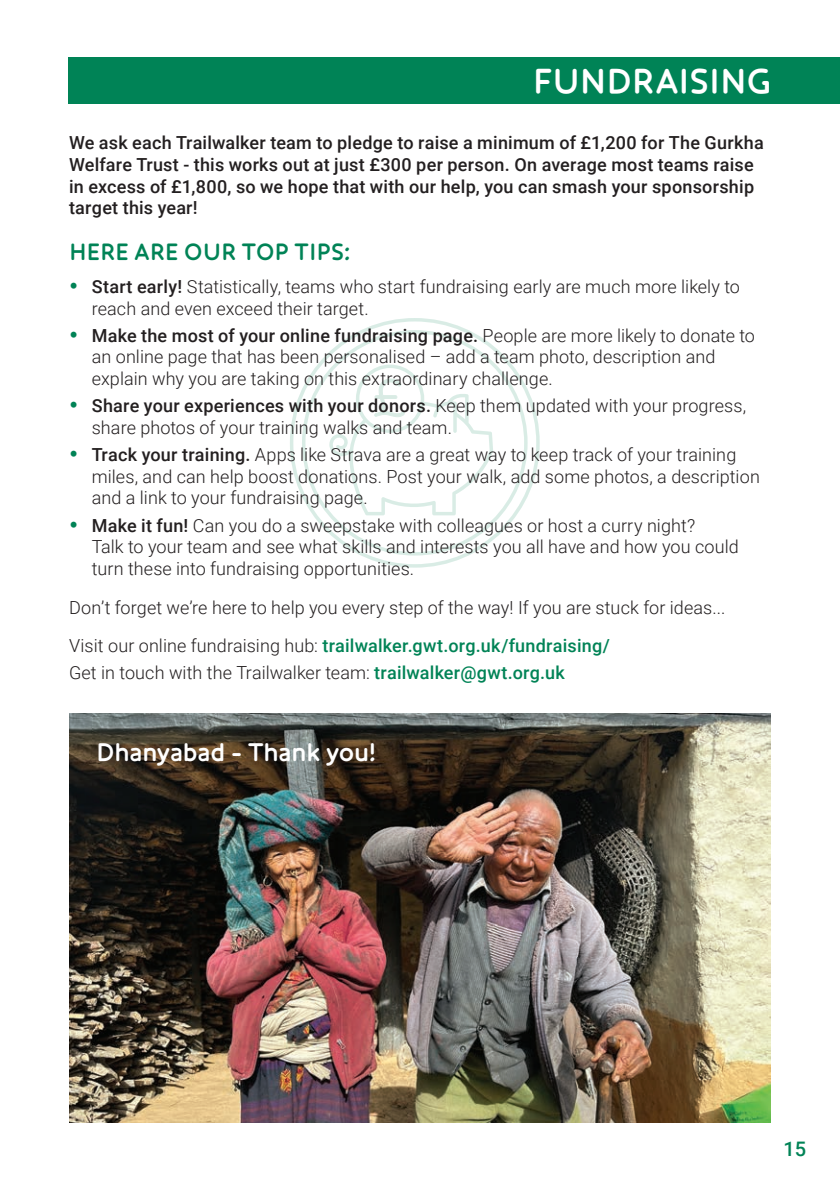
<style>
.page{position:relative;width:840px;height:1191px;background:#fff}
.page>*{position:absolute;margin:0;border:0;box-sizing:border-box;transform-origin:0 0}
.t1{font:700 36px "Core Humanist Sans";letter-spacing:.015em;color:#fff}
.t2{font:700 26px "Core Humanist Sans";letter-spacing:-.01em;color:#fff}
.t3{font:700 24px "Core Humanist Sans";letter-spacing:.015em;color:#008356}
.t4{font:500 20px "Roboto";color:#008356}
.t5{font:300 18px/21.6px "Roboto";letter-spacing:.005em;color:#231f20}
.t6{font:500 18px/21.6px "Roboto";letter-spacing:.01em;color:#231f20}
.s1{font-weight:500}
.s2{font-weight:500;color:#008356}
</style>
<div class="page">
<svg style="left:290px;top:318px;width:249px;height:249px"></svg>
<svg style="left:329px;top:364px;width:164px;height:151px"></svg>
<div style="left:68px;top:58px;width:771px;height:46px;background:#008356"></div>
<img style="left:69px;top:713px;width:701px;height:410px">
<h1 class="t1" style="left:533px;top:57px;width:239px">FUNDRAISING</h1>
<p class="t6" style="left:69px;top:131px;width:696px">We ask each Trailwalker team to pledge to raise a minimum of £1,200 for The Gurkha Welfare Trust - this works out at just £300 per person. On average most teams raise in excess of £1,800, so we hope that with our help, you can smash your sponsorship target this year!</p>
<h3 class="t3" style="left:69px;top:236px;width:283px">HERE ARE OUR TOP TIPS:</h3>
<p class="t5" style="left:92px;top:275px;width:649px"><span class="s1">Start early!</span> Statistically, teams who start fundraising early are much more likely to reach and even exceed their target.</p>
<p class="t5" style="left:92px;top:324px;width:664px"><span class="s1">Make the most of your online fundraising page.</span> People are more likely to donate to an online page that has been personalised – add a team photo, description and explain why you are taking on this extraordinary challenge.</p>
<p class="t5" style="left:92px;top:394px;width:655px"><span class="s1">Share your experiences with your donors.</span> Keep them updated with your progress, share photos of your training walks and team.</p>
<p class="t5" style="left:92px;top:443px;width:669px"><span class="s1">Track your training.</span> Apps like Strava are a great way to keep track of your training miles, and can help boost donations. Post your walk, add some photos, a description and a link to your fundraising page.</p>
<p class="t5" style="left:92px;top:514px;width:648px"><span class="s1">Make it fun!</span> Can you do a sweepstake with colleagues or host a curry night?<br>Talk to your team and see what skills and interests you all have and how you could turn these into fundraising opportunities.</p>
<p class="t5" style="left:69px;top:587px;width:657px;line-height:38.6px">Don’t forget we’re here to help you every step of the way! If you are stuck for ideas...<br>Visit our online fundraising hub: <span class="s2">trailwalker.gwt.org.uk/fundraising/</span></p>
<p class="t5" style="left:69px;top:661px;width:497px">Get in touch with the Trailwalker team: <span class="s2">trailwalker@gwt.org.uk</span></p>
<h2 class="t2" style="left:96px;top:735px;width:281px">Dhanyabad - Thank you!</h2>
<p class="t4" style="left:783px;top:1134px;width:24px">15</p>
</div>
